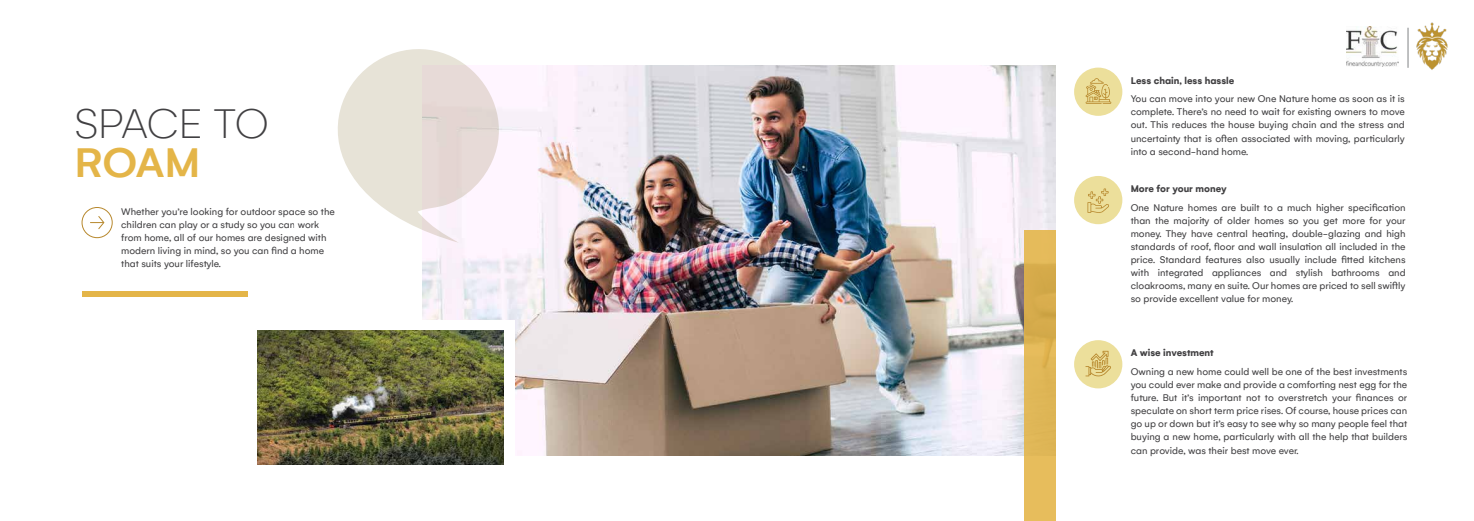
<style>
.page{position:relative;width:1474px;height:521px;background:#fff}
.page>*{position:absolute;margin:0;border:0;box-sizing:border-box;transform-origin:0 0}
.t1{font:100 43.75px "Gelion";letter-spacing:-.02em;color:#414042;scale:1.07 1}
.t2{font:500 43.75px "Gelion";color:#e4b548;scale:1.07 1}
.t3{font:10.5px/13.1px "Gelion";color:#414042;text-align:justify}
.t4{font:700 10.5px "Gelion";color:#414042}
</style>
<div class="page">
<img style="left:423px;top:65px;width:632px;height:390px">
<div style="left:82px;top:207px;width:31px;height:31px;border:1px solid #b7882d;border-radius:50%"></div>
<svg style="left:90px;top:216px;width:15px;height:13px"></svg>
<div style="left:82px;top:291px;width:165px;height:6px;background:#e4b548"></div>
<div style="left:1023px;top:230px;width:32px;height:291px;background:linear-gradient(to right,#e1b757,#deb454)"></div>
<svg style="left:338px;top:49px;width:161px;height:194px"></svg>
<div style="left:1074px;top:68px;width:48px;height:48px;background:#ecdf9b;border-radius:50%"></div>
<div style="left:1074px;top:340px;width:48px;height:48px;background:#ecdf9b;border-radius:50%"></div>
<div style="left:1074px;top:176px;width:48px;height:48px;background:#ecdf9b;border-radius:50%"></div>
<svg style="left:1085px;top:78px;width:26px;height:26px"></svg>
<svg style="left:1087px;top:188px;width:22px;height:25px"></svg>
<svg style="left:1085px;top:351px;width:26px;height:26px"></svg>
<div style="left:247px;top:320px;width:267px;height:155px;background:#fff"></div>
<img style="left:257px;top:330px;width:247px;height:134px">
<img style="left:1416px;top:22px;width:32px;height:48px">
<img style="left:1346px;top:27px;width:51px;height:40px">
<hr style="left:1407px;top:28px;width:1px;height:40px;background:#808285">
<h1 class="t1" style="left:74px;top:100px;width:183px">SPACE TO</h1>
<h1 class="t2" style="left:74px;top:136px;width:119px">ROAM</h1>
<p class="t3" style="left:121px;top:205px;width:215px;text-align:left">Whether you’re looking for outdoor space so the children can play or a study so you can work from home, all of our homes are designed with modern living in mind, so you can find a home that suits your lifestyle.</p>
<p class="t4" style="left:1130px;top:74px;width:105px">Less chain, less hassle</p>
<p class="t3" style="left:1130px;top:92px;width:275px">You can move into your new One Nature home as soon as it is complete. There’s no need to wait for existing owners to move out. This reduces the house buying chain and the stress and uncertainty that is often associated with moving, particularly into a second-hand home.</p>
<p class="t4" style="left:1130px;top:182px;width:97px">More for your money</p>
<p class="t3" style="left:1130px;top:200px;width:276px">One Nature homes are built to a much higher specification than the majority of older homes so you get more for your money. They have central heating, double-glazing and high standards of roof, floor and wall insulation all included in the price. Standard features also usually include fitted kitchens with integrated appliances and stylish bathrooms and cloakrooms, many en suite. Our homes are priced to sell swiftly so provide excellent value for money.</p>
<p class="t4" style="left:1130px;top:346px;width:85px">A wise investment</p>
<p class="t3" style="left:1130px;top:365px;width:278px">Owning a new home could well be one of the best investments you could ever make and provide a comforting nest egg for the future. But it’s important not to overstretch your finances or speculate on short term price rises. Of course, house prices can go up or down but it’s easy to see why so many people feel that buying a new home, particularly with all the help that builders can provide, was their best move ever.</p>
</div>
